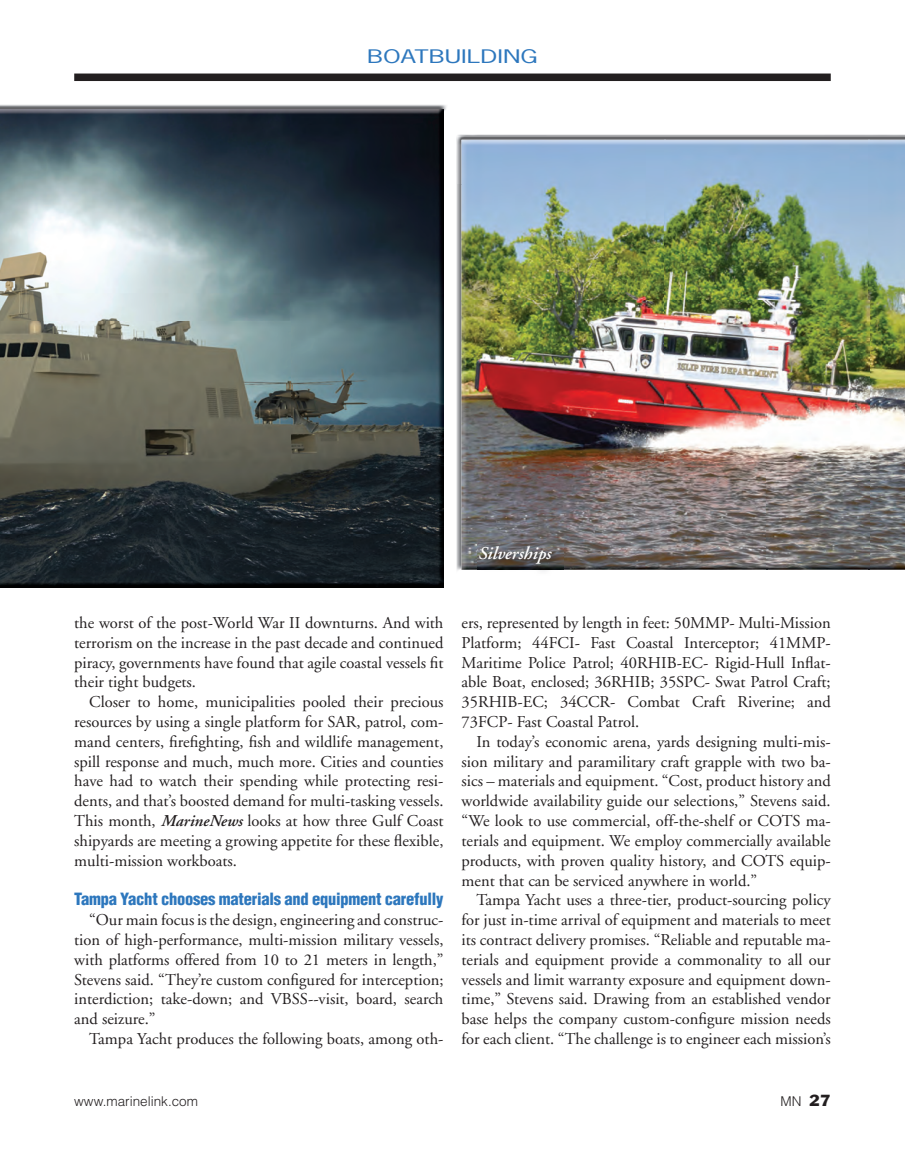
<style>
.page{position:relative;width:905px;height:1175px;background:#fff}
.page>*{position:absolute;margin:0;border:0;box-sizing:border-box;transform-origin:0 0}
.t1{font:italic 600 18px "Adobe Garamond";color:#fff}
.t2{font:17.55px "News Gothic";color:#2d77bd;scale:1.54 1}
.t3{font:16.5px "Adobe Garamond";color:#231f20}
.t4{font:900 condensed 16.5px "Helvetica";letter-spacing:-.015em;color:#2d77bd}
.t5{font:300 13.5px "Helvetica";color:#231f20}
.s1{font-weight:600;font-style:italic}
.s2{font-family:"Franklin Gothic";font-weight:400;font-size:15px}
</style>
<div class="page">
<img style="left:0;top:587px;width:396px;height:1px">
<img style="left:0;top:104px;width:447px;height:55px">
<img style="left:396px;top:159px;width:48px;height:429px">
<img style="left:0;top:109px;width:443px;height:478px">
<div style="left:74px;top:74px;width:756px;height:7px;background:#231f20"></div>
<img style="left:456px;top:183px;width:5px;height:387px">
<img style="left:457px;top:136px;width:447px;height:49px">
<img style="left:461px;top:140px;width:443px;height:430px">
<img style="left:477px;top:543px;width:86px;height:28px">
<p class="t2" style="left:367px;top:50px;width:112px">BOATBUILDING</p>
<p class="t1" style="left:478px;top:545px;width:74px">Silverships</p>
<p class="t3" style="left:74px;top:616px;width:371px">the worst of the post-World War II downturns. And with</p>
<p class="t3" style="left:74px;top:636px;width:371px">terrorism on the increase in the past decade and continued</p>
<p class="t3" style="left:74px;top:655px;width:371px">piracy, governments have found that agile coastal vessels fit</p>
<p class="t3" style="left:74px;top:675px;width:123px">their tight budgets.</p>
<p class="t3" style="left:89px;top:695px;width:356px">Closer to home, municipalities pooled their precious</p>
<p class="t3" style="left:74px;top:715px;width:371px">resources by using a single platform for SAR, patrol, com-</p>
<p class="t3" style="left:74px;top:735px;width:371px">mand centers, firefighting, fish and wildlife management,</p>
<p class="t3" style="left:74px;top:754px;width:371px">spill response and much, much more. Cities and counties</p>
<p class="t3" style="left:74px;top:774px;width:371px">have had to watch their spending while protecting resi-</p>
<p class="t3" style="left:74px;top:794px;width:371px">dents, and that’s boosted demand for multi-tasking vessels.</p>
<p class="t3" style="left:74px;top:814px;width:371px">This month, <span class="s1">MarineNews</span> looks at how three Gulf Coast</p>
<p class="t3" style="left:74px;top:834px;width:371px">shipyards are meeting a growing appetite for these flexible,</p>
<p class="t3" style="left:74px;top:853px;width:164px">multi-mission workboats.</p>
<p class="t4" style="left:74px;top:893px;width:371px">Tampa Yacht chooses materials and equipment carefully</p>
<p class="t3" style="left:89px;top:913px;width:356px">“Our main focus is the design, engineering and construc-</p>
<p class="t3" style="left:74px;top:933px;width:371px">tion of high-performance, multi-mission military vessels,</p>
<p class="t3" style="left:74px;top:952px;width:371px">with platforms offered from 10 to 21 meters in length,”</p>
<p class="t3" style="left:74px;top:972px;width:371px">Stevens said. “They’re custom configured for interception;</p>
<p class="t3" style="left:74px;top:992px;width:371px">interdiction; take-down; and VBSS--visit, board, search</p>
<p class="t3" style="left:74px;top:1012px;width:83px">and seizure.”</p>
<p class="t3" style="left:89px;top:1032px;width:356px">Tampa Yacht produces the following boats, among oth-</p>
<p class="t3" style="left:461px;top:616px;width:371px">ers, represented by length in feet: 50MMP- Multi-Mission</p>
<p class="t3" style="left:461px;top:636px;width:371px">Platform; 44FCI- Fast Coastal Interceptor; 41MMP-</p>
<p class="t3" style="left:461px;top:655px;width:371px">Maritime Police Patrol; 40RHIB-EC- Rigid-Hull Inflat-</p>
<p class="t3" style="left:461px;top:675px;width:371px">able Boat, enclosed; 36RHIB; 35SPC- Swat Patrol Craft;</p>
<p class="t3" style="left:461px;top:695px;width:371px">35RHIB-EC; 34CCR- Combat Craft Riverine; and</p>
<p class="t3" style="left:461px;top:715px;width:179px">73FCP- Fast Coastal Patrol.</p>
<p class="t3" style="left:476px;top:735px;width:356px">In today’s economic arena, yards designing multi-mis-</p>
<p class="t3" style="left:461px;top:754px;width:371px">sion military and paramilitary craft grapple with two ba-</p>
<p class="t3" style="left:461px;top:774px;width:371px">sics – materials and equipment. “Cost, product history and</p>
<p class="t3" style="left:461px;top:794px;width:371px">worldwide availability guide our selections,” Stevens said.</p>
<p class="t3" style="left:461px;top:814px;width:371px">“We look to use commercial, off-the-shelf or COTS ma-</p>
<p class="t3" style="left:461px;top:834px;width:371px">terials and equipment. We employ commercially available</p>
<p class="t3" style="left:461px;top:853px;width:371px">products, with proven quality history, and COTS equip-</p>
<p class="t3" style="left:461px;top:873px;width:297px">ment that can be serviced anywhere in world.”</p>
<p class="t3" style="left:476px;top:893px;width:356px">Tampa Yacht uses a three-tier, product-sourcing policy</p>
<p class="t3" style="left:461px;top:913px;width:371px">for just in-time arrival of equipment and materials to meet</p>
<p class="t3" style="left:461px;top:933px;width:371px">its contract delivery promises. “Reliable and reputable ma-</p>
<p class="t3" style="left:461px;top:952px;width:371px">terials and equipment provide a commonality to all our</p>
<p class="t3" style="left:461px;top:972px;width:371px">vessels and limit warranty exposure and equipment down-</p>
<p class="t3" style="left:461px;top:992px;width:371px">time,” Stevens said. Drawing from an established vendor</p>
<p class="t3" style="left:461px;top:1012px;width:371px">base helps the company custom-configure mission needs</p>
<p class="t3" style="left:461px;top:1032px;width:371px">for each client. “The challenge is to engineer each mission’s</p>
<p class="t5" style="left:74px;top:1096px;width:125px">www.marinelink.com</p>
<p class="t5" style="left:780px;top:1096px;width:52px">MN <span class="s2">27</span></p>
</div>
